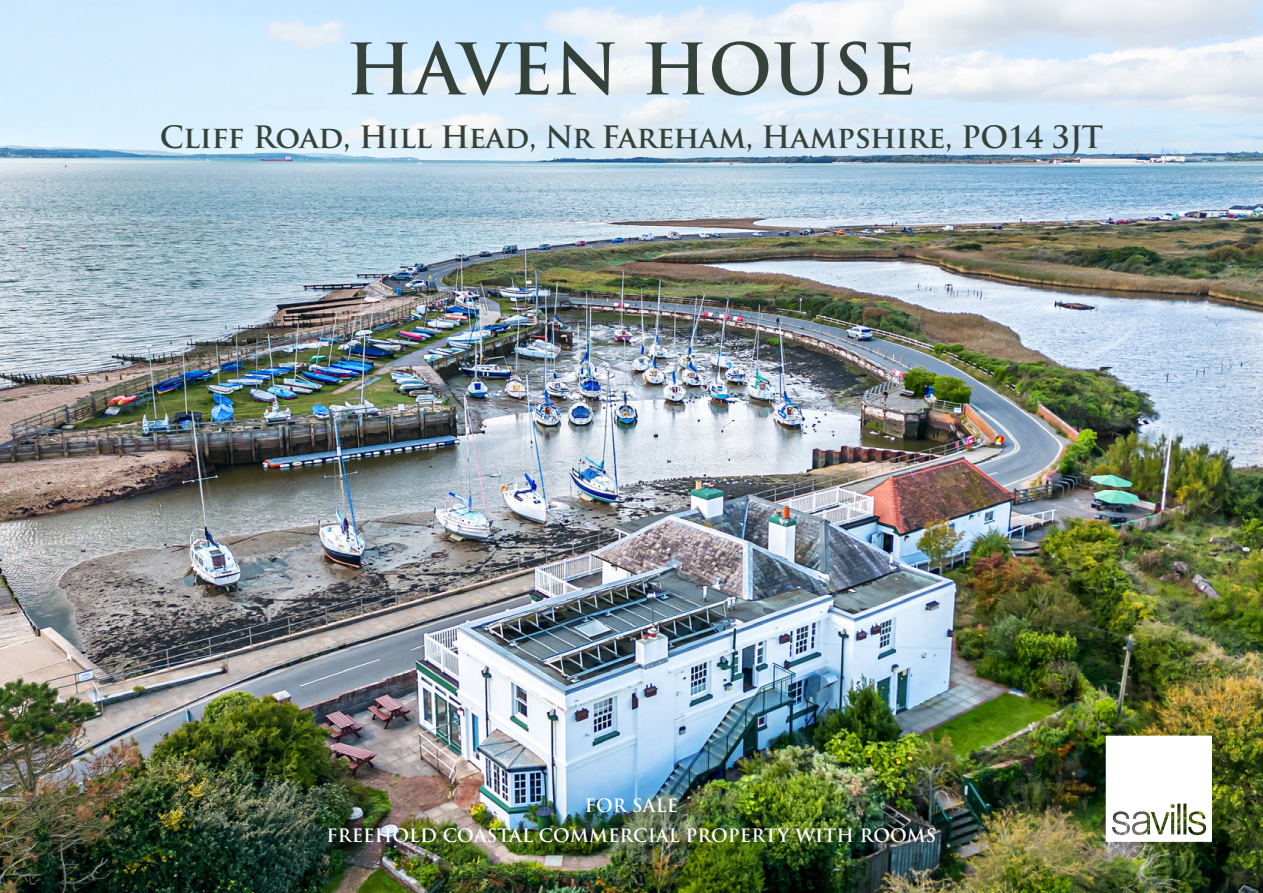
<style>
.page{position:relative;width:1263px;height:893px;background:#fff}
.page>*{position:absolute;margin:0;border:0;box-sizing:border-box;transform-origin:0 0}
.t1{font:700 69px "Trajan Pro";letter-spacing:.01em;color:#35423a}
.t2{font:700 30px "Trajan Pro";letter-spacing:-.01em;color:#35423a}
.t3{font:700 18px/30px "Trajan Pro";letter-spacing:.01em;color:#fff;text-align:center}
</style>
<div class="page">
<img style="left:0;top:0;width:1263px;height:893px">
<svg style="left:1106px;top:736px;width:106px;height:106px"></svg>
<h1 class="t1" style="left:346px;top:26px;width:572px">HAVEN HOUSE</h1>
<h2 class="t2" style="left:160px;top:119px;width:945px">Cliff Road, Hill Head, Nr Fareham, Hampshire, PO14 3JT</h2>
<p class="t3" style="left:327px;top:790px;width:611px">FOR SALE<br>FREEHOLD COASTAL COMMERCIAL PROPERTY WITH ROOMS</p>
</div>
